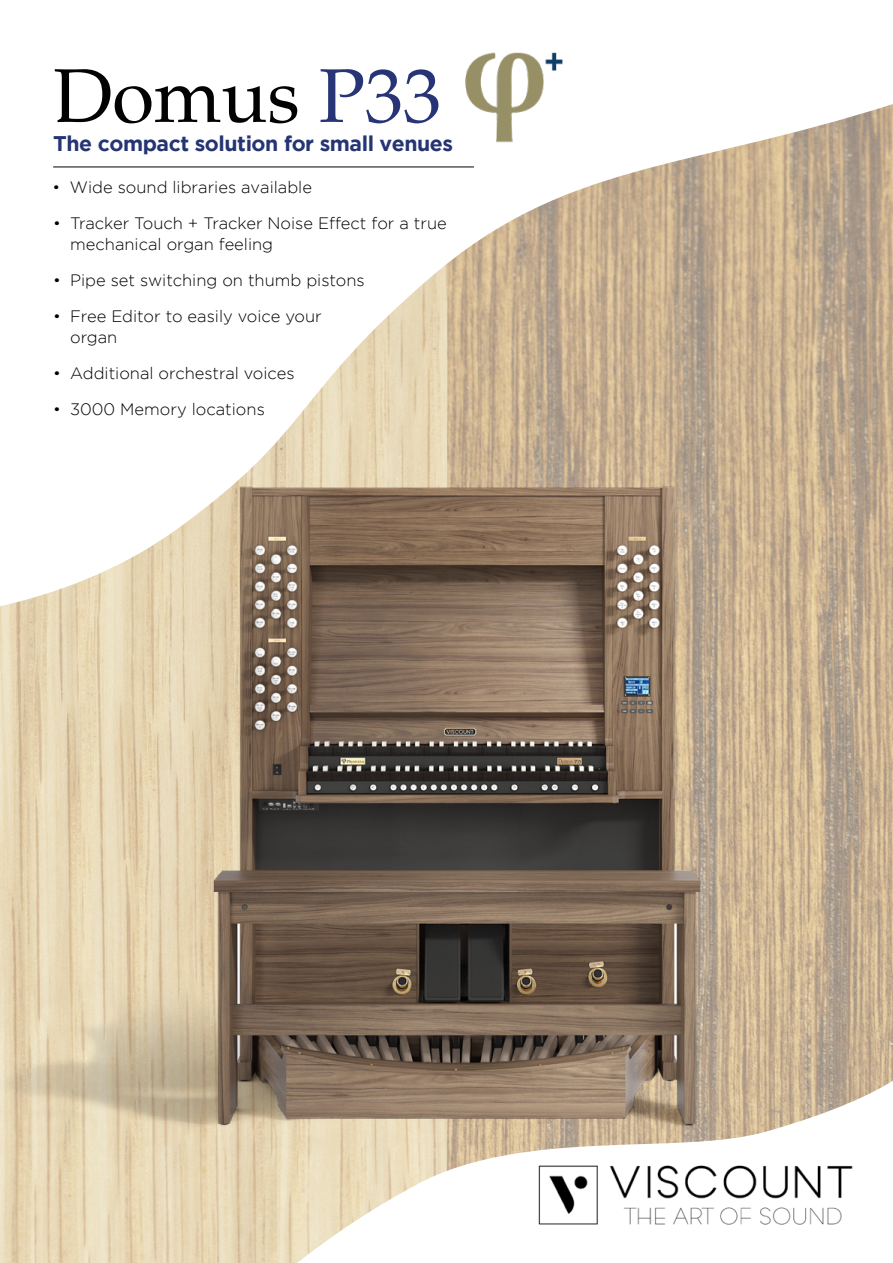
<style>
.page{position:relative;width:893px;height:1263px;background:#fff}
.page>*{position:absolute;margin:0;border:0;box-sizing:border-box;transform-origin:0 0}
.t1{font:76.35px "Palatino";color:#020203}
.t2{font:700 21.15px "Gotham";letter-spacing:-.02em;color:#253473}
.t3{font:300 16.5px/21px "Gotham";color:#000}
.s1{color:#273475}
</style>
<div class="page">
<img style="left:0;top:104px;width:893px;height:1159px">
<img style="left:0;top:471px;width:893px;height:676px">
<img style="left:535px;top:1160px;width:322px;height:70px">
<hr style="left:53px;top:167px;width:421px;height:1px;background:#000">
<img style="left:433px;top:52px;width:144px;height:100px">
<h1 class="t1" style="left:53px;top:51px;width:390px">Domus <span class="s1">P33</span></h1>
<p class="t2" style="left:53px;top:132px;width:402px">The compact solution for small venues</p>
<p class="t3" style="left:52px;top:177px;width:261px">• Wide sound libraries available</p>
<p class="t3" style="left:70px;top:212px;width:378px;text-indent:-17px">• Tracker Touch + Tracker Noise Effect for a true mechanical organ feeling</p>
<p class="t3" style="left:53px;top:269px;width:313px">• Pipe set switching on thumb pistons</p>
<p class="t3" style="left:70px;top:305px;width:253px;text-indent:-17px">• Free Editor to easily voice your organ</p>
<p class="t3" style="left:53px;top:362px;width:243px">• Additional orchestral voices</p>
<p class="t3" style="left:53px;top:398px;width:213px">• 3000 Memory locations</p>
</div>
